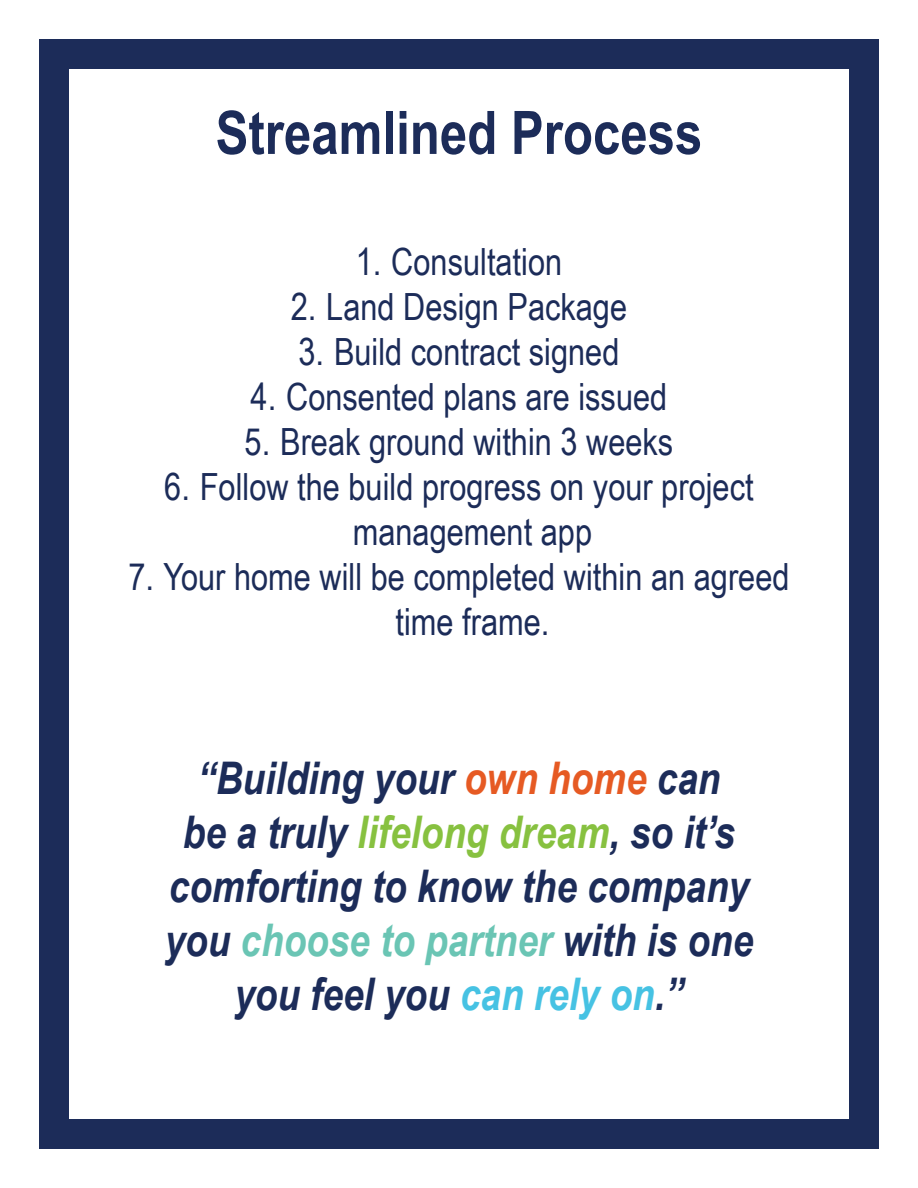
<style>
.page{position:relative;width:918px;height:1188px;background:#fff}
.page>*{position:absolute;margin:0;border:0;box-sizing:border-box;transform-origin:0 0}
.Paragraph_Style_2{font:700 60px "Arial Narrow";color:#1c2c59}
.Paragraph_Style_2-2{font:italic 700 45px/54px "Arial Narrow";color:#1c2c59;text-align:center}
.t1{font:37.5px/45px "Arial Narrow";color:#1c2c59}
.s1{color:#e65a23}
.s2{color:#87c140}
.s3{color:#6ac5b4}
.s4{color:#46c2e3}
</style>
<div class="page">
<div style="left:54px;top:39px;width:810px;height:30px;background:#1c2c59"></div>
<div style="left:54px;top:1119px;width:810px;height:30px;background:#1c2c59"></div>
<div style="left:39px;top:39px;width:30px;height:1110px;background:#1c2c59"></div>
<div style="left:849px;top:39px;width:30px;height:1110px;background:#1c2c59"></div>
<p class="Paragraph_Style_2" style="left:216px;top:87px;width:488px">Streamlined Process</p>
<p class="t1" style="left:356px;top:238px;width:208px">1. Consultation</p>
<p class="t1" style="left:291px;top:283px;width:338px">2. Land Design Package</p>
<p class="t1" style="left:298px;top:328px;width:323px">3. Build contract signed</p>
<p class="t1" style="left:251px;top:373px;width:418px">4. Consented plans are issued</p>
<p class="t1" style="left:245px;top:418px;width:430px">5. Break ground within 3 weeks</p>
<p class="t1" style="left:353px;top:463px;width:402px;text-indent:-189px">6. Follow the build progress on your project management app</p>
<p class="t1" style="left:396px;top:553px;width:395px;text-indent:-267px">7. Your home will be completed within an agreed time frame.</p>
<p class="Paragraph_Style_2-2" style="left:165px;top:749px;width:590px">“Building your <span class="s1">own home</span> can<br>be a truly <span class="s2">lifelong dream</span>, so it’s comforting to know the company you <span class="s3">choose to partner</span> with is one you feel you <span class="s4">can rely on</span>.”</p>
</div>
